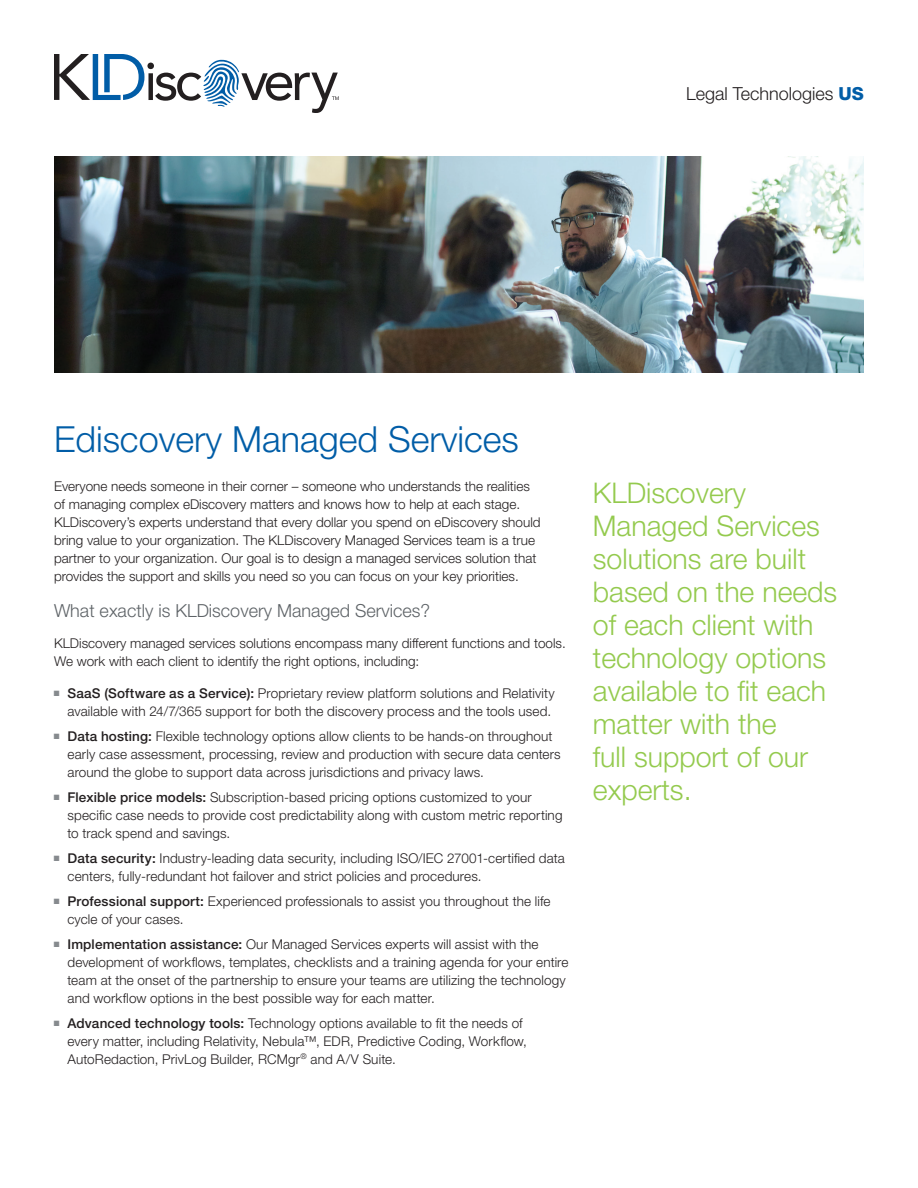
<style>
.page{position:relative;width:918px;height:1188px;background:#fff}
.page>*{position:absolute;margin:0;border:0;box-sizing:border-box;transform-origin:0 0}
.t1{font:300 36px "Helvetica Neue LT Std";color:#015da7}
.t2{font:300 28.5px/33px "Helvetica Neue LT Std";color:#94ca4e}
.t3{font:300 18px "Helvetica Neue LT Std";color:#5e6367}
.t4{font:300 18px "Helvetica Neue LT Std";color:#231f20}
.t5{font:300 13.5px/18px "Helvetica Neue LT Std";letter-spacing:.005em;color:#231f20}
.s1{font-weight:800;color:#015da7}
.s2{font-weight:500}
</style>
<div class="page">
<svg style="left:54px;top:54px;width:285px;height:59px"></svg>
<img style="left:54px;top:157px;width:810px;height:216px">
<h3 class="t4" style="left:686px;top:83px;width:179px">Legal Technologies <span class="s1">US</span></h3>
<h1 class="t1" style="left:54px;top:417px;width:466px">Ediscovery Managed Services</h1>
<p class="t5" style="left:54px;top:476px;width:488px">Everyone needs someone in their corner – someone who understands the realities of managing complex eDiscovery matters and knows how to help at each stage.<br>KLDiscovery’s experts understand that every dollar you spend on eDiscovery should bring value to your organization. The KLDiscovery Managed Services team is a true partner to your organization. Our goal is to design a managed services solution that provides the support and skills you need so you can focus on your key priorities.</p>
<h3 class="t3" style="left:54px;top:599px;width:378px">What exactly is KLDiscovery Managed Services?</h3>
<p class="t5" style="left:54px;top:634px;width:513px">KLDiscovery managed services solutions encompass many different functions and tools.<br>We work with each client to identify the right options, including:</p>
<p class="t5" style="left:68px;top:683px;width:489px"><span class="s2">SaaS (Software as a Service):</span> Proprietary review platform solutions and Relativity available with 24/7/365 support for both the discovery process and the tools used.</p>
<p class="t5" style="left:68px;top:726px;width:495px"><span class="s2">Data hosting:</span> Flexible technology options allow clients to be hands-on throughout early case assessment, processing, review and production with secure data centers around the globe to support data across jurisdictions and privacy laws.</p>
<p class="t5" style="left:68px;top:788px;width:497px"><span class="s2">Flexible price models:</span> Subscription-based pricing options customized to your specific case needs to provide cost predictability along with custom metric reporting to track spend and savings.</p>
<p class="t5" style="left:68px;top:849px;width:499px"><span class="s2">Data security:</span> Industry-leading data security, including ISO/IEC 27001-certified data centers, fully-redundant hot failover and strict policies and procedures.</p>
<p class="t5" style="left:68px;top:892px;width:485px"><span class="s2">Professional support:</span> Experienced professionals to assist you throughout the life cycle of your cases.</p>
<p class="t5" style="left:68px;top:935px;width:503px"><span class="s2">Implementation assistance:</span> Our Managed Services experts will assist with the development of workflows, templates, checklists and a training agenda for your entire team at the onset of the partnership to ensure your teams are utilizing the technology and workflow options in the best possible way for each matter.</p>
<p class="t5" style="left:68px;top:1014px;width:461px"><span class="s2">Advanced technology tools:</span> Technology options available to fit the needs of every matter, including Relativity, Nebula™, EDR, Predictive Coding, Workflow,<br>AutoRedaction, PrivLog Builder, RCMgr<sup>®</sup> and A/V Suite.</p>
<h2 class="t2" style="left:593px;top:475px;width:246px">KLDiscovery<br>Managed Services solutions are built based on the needs of each client with technology options available to fit each matter with the<br>full support of our experts.</h2>
</div>
